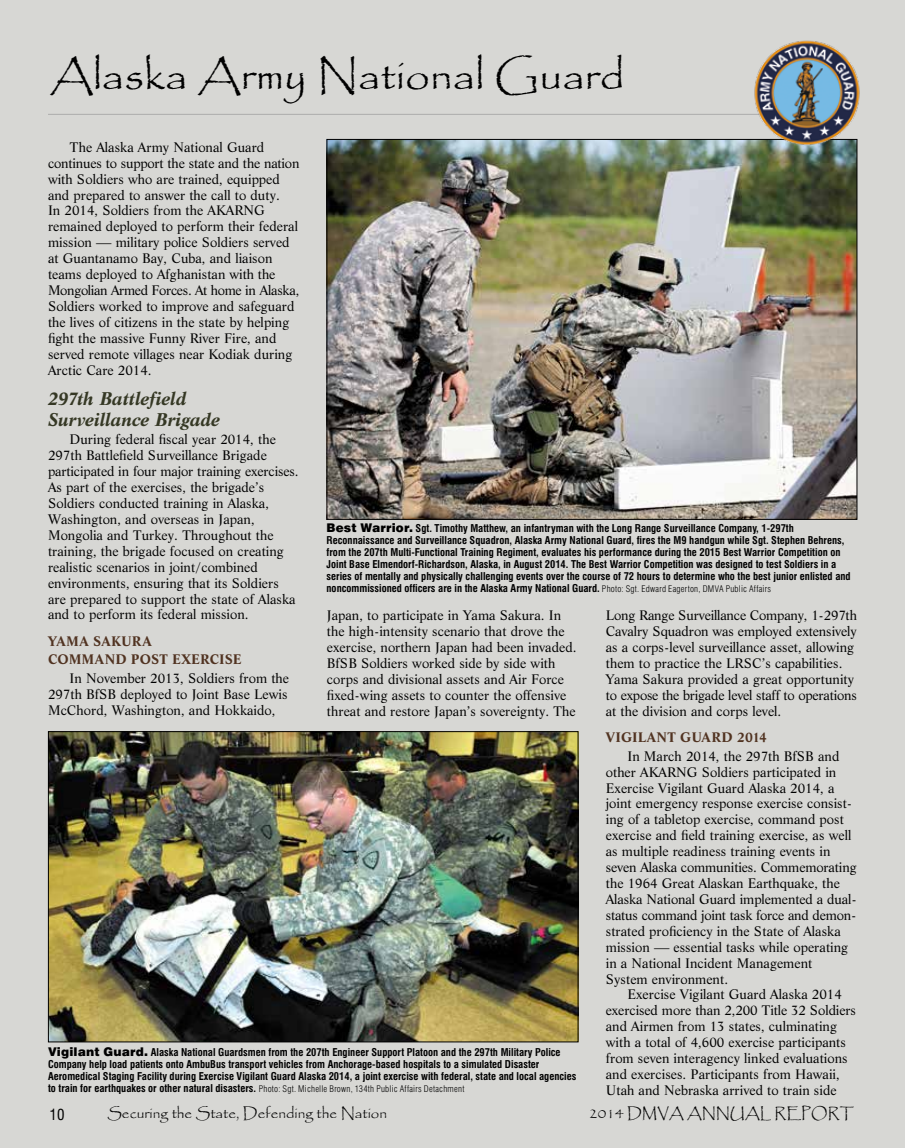
<style>
.page{position:relative;width:905px;height:1148px;background:#fff}
.page>*{position:absolute;margin:0;border:0;box-sizing:border-box;transform-origin:0 0}
.t1{font:42px "Papyrus";color:#000;scale:1.05 1}
.t2{font:italic 700 18px/21px "Life BT";letter-spacing:-.01em;color:#353824}
.t3{font:15px "Papyrus";color:#000}
.t4{font:condensed 15px "Swiss 721 BT";color:#000}
.t5{font:13.5px/15.9px "Life BT";color:#000}
.t6{font:700 13.5px/18px "Life BT";letter-spacing:.005em;color:#513321}
.t7{font:700 condensed 10.5px/12px "Swiss 721 BT";color:#000}
.t8{font:300 condensed 9px "Swiss 721 BT";letter-spacing:.025em;color:#000}
.s1{font-weight:900;font-stretch:normal;font-size:12px}
.s2{font-weight:300;font-size:9px}
.s3{font-weight:700;font-size:10.5px}
</style>
<div class="page">
<div style="left:0;top:0;width:904px;height:1148px;background:#d7d7d4"></div>
<hr style="left:48px;top:114px;width:721px;height:1px;background:#acacac">
<img style="left:50px;top:733px;width:526px;height:307px">
<div style="left:48px;top:731px;width:530px;height:311px;border:1px solid #000"></div>
<img style="left:328px;top:141px;width:527px;height:377px">
<img style="left:752px;top:40px;width:108px;height:107px">
<h1 class="t1" style="left:50px;top:50px;width:548px">Alaska Army National Guard</h1>
<p class="t5" style="left:48px;top:138px;width:253px;text-indent:22px">The Alaska Army National Guard continues to support the state and the nation with Soldiers who are trained, equipped and prepared to answer the call to duty.<br>In 2014, Soldiers from the AKARNG remained deployed to perform their federal mission — military police Soldiers served at Guantanamo Bay, Cuba, and liaison teams deployed to Afghanistan with the Mongolian Armed Forces. At home in Alaska, Soldiers worked to improve and safeguard the lives of citizens in the state by helping fight the massive Funny River Fire, and served remote villages near Kodiak during Arctic Care 2014.</p>
<h2 class="t2" style="left:48px;top:387px;width:174px">297th Battlefield<br>Surveillance Brigade</h2>
<p class="t5" style="left:48px;top:431px;width:252px;text-indent:22px">During federal fiscal year 2014, the 297th Battlefield Surveillance Brigade participated in four major training exercises.<br>As part of the exercises, the brigade’s Soldiers conducted training in Alaska, Washington, and overseas in Japan, Mongolia and Turkey. Throughout the training, the brigade focused on creating realistic scenarios in joint/combined environments, ensuring that its Soldiers are prepared to support the state of Alaska and to perform its federal mission.</p>
<p class="t6" style="left:48px;top:632px;width:195px">YAMA SAKURA<br>COMMAND POST EXERCISE</p>
<p class="t5" style="left:48px;top:670px;width:242px;text-align:justify;text-indent:22px">In November 2013, Soldiers from the 297th BfSB deployed to Joint Base Lewis McChord, Washington, and Hokkaido,</p>
<p class="t7" style="left:326px;top:522px;width:525px"><span class="s1">Best Warrior.</span> Sgt. Timothy Matthew, an infantryman with the Long Range Surveillance Company, 1-297th Reconnaissance and Surveillance Squadron, Alaska Army National Guard, fires the M9 handgun while Sgt. Stephen Behrens, from the 207th Multi-Functional Training Regiment, evaluates his performance during the 2015 Best Warrior Competition on Joint Base Elmendorf-Richardson, Alaska, in August 2014. The Best Warrior Competition was designed to test Soldiers in a series of mentally and physically challenging events over the course of 72 hours to determine who the best junior enlisted and noncommissioned officers are in the Alaska Army National Guard. <span class="s2">Photo: Sgt. Edward Eagerton, DMVA Public Affairs</span></p>
<p class="t5" style="left:327px;top:607px;width:251px">Japan, to participate in Yama Sakura. In the high-intensity scenario that drove the exercise, northern Japan had been invaded.<br>BfSB Soldiers worked side by side with corps and divisional assets and Air Force fixed-wing assets to counter the offensive threat and restore Japan’s sovereignty. The</p>
<p class="t5" style="left:605px;top:607px;width:253px">Long Range Surveillance Company, 1-297th Cavalry Squadron was employed extensively as a corps-level surveillance asset, allowing them to practice the LRSC’s capabilities.<br>Yama Sakura provided a great opportunity to expose the brigade level staff to operations at the division and corps level.</p>
<p class="t6" style="left:605px;top:727px;width:163px">VIGILANT GUARD 2014</p>
<p class="t5" style="left:605px;top:747px;width:252px;text-indent:22px">In March 2014, the 297th BfSB and other AKARNG Soldiers participated in Exercise Vigilant Guard Alaska 2014, a joint emergency response exercise consist&shy;ing of a tabletop exercise, command post exercise and field training exercise, as well as multiple readiness training events in seven Alaska communities. Commemorating the 1964 Great Alaskan Earthquake, the Alaska National Guard implemented a dual&shy;status command joint task force and demon‑ strated proficiency in the State of Alaska mission — essential tasks while operating in a National Incident Management System environment.</p>
<p class="t5" style="left:605px;top:986px;width:252px;text-indent:22px">Exercise Vigilant Guard Alaska 2014 exercised more than 2,200 Title 32 Soldiers and Airmen from 13 states, culminating with a total of 4,600 exercise participants from seven interagency linked evaluations and exercises. Participants from Hawaii, Utah and Nebraska arrived to train side</p>
<p class="t7" style="left:48px;top:1046px;width:530px"><span class="s1">Vigilant Guard.</span> Alaska National Guardsmen from the 207th Engineer Support Platoon and the 297th Military Police<br>Company help load patients onto AmbuBus transport vehicles from Anchorage-based hospitals to a simulated Disaster<br>Aeromedical Staging Facility during Exercise Vigilant Guard Alaska 2014, a joint exercise with federal, state and local agencies</p>
<p class="t8" style="left:48px;top:1083px;width:418px"><span class="s3">to train for earthquakes or other natural disasters.</span> Photo: Sgt. Michelle Brown, 134th Public Affairs Detachment</p>
<p class="t4" style="left:50px;top:1105px;width:16px">10</p>
<p class="t3" style="left:107px;top:1104px;width:281px">Securing the State, Defending the Nation</p>
<p class="t3" style="left:589px;top:1104px;width:266px">2014 DMVA ANNUAL REPORT</p>
</div>
